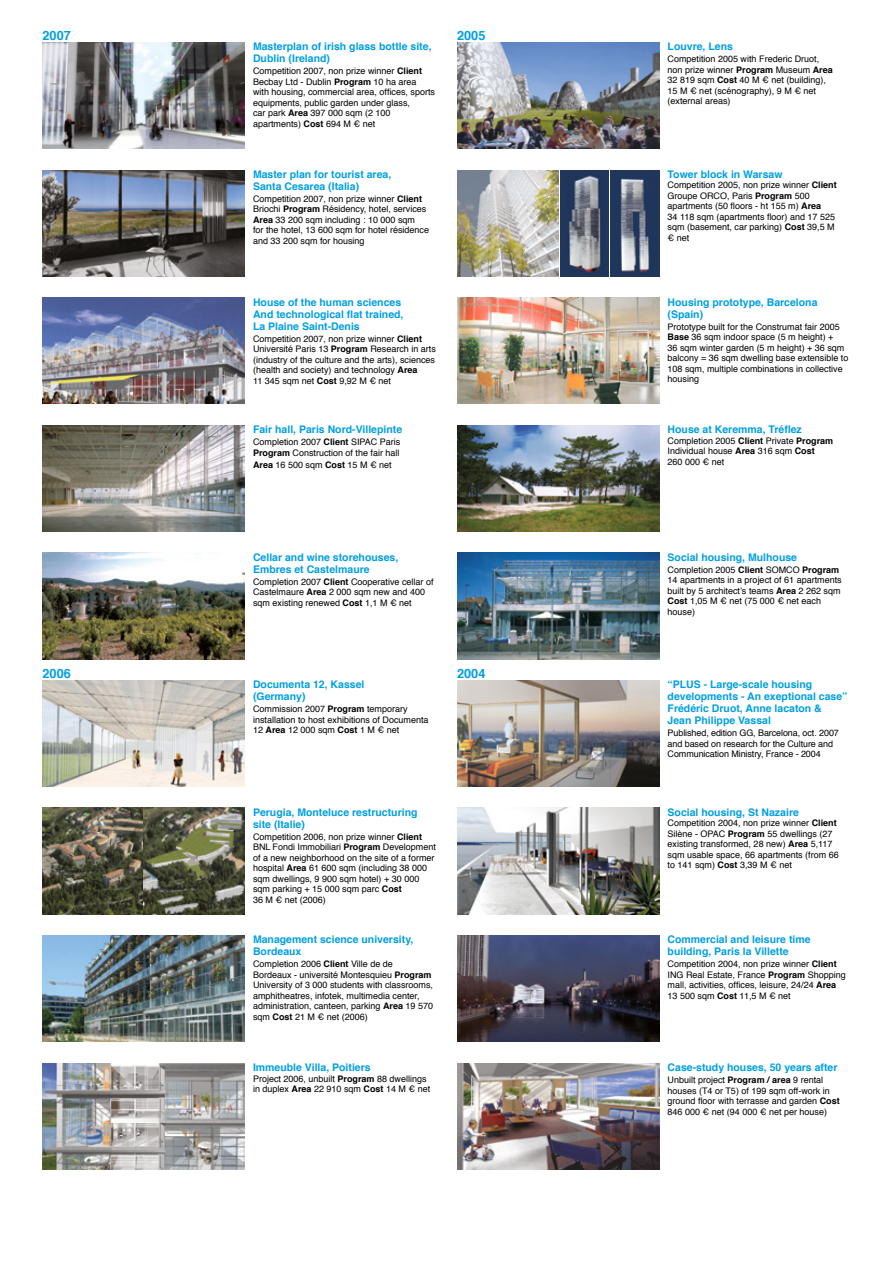
<style>
.page{position:relative;width:893px;height:1263px;background:#fff}
.page>*{position:absolute;margin:0;border:0;box-sizing:border-box;transform-origin:0 0}
.t1{font:700 12.75px "Helvetica";color:#009fe3}
.t2{font:700 10.5px/12px "Helvetica";color:#009fe3}
.t3{font:9px/10.5px "Helvetica";color:#000}
.s1{font-weight:700}
</style>
<div class="page">
<img style="left:43px;top:935px;width:201px;height:107px">
<img style="left:457px;top:808px;width:202px;height:106px">
<img style="left:457px;top:935px;width:202px;height:107px">
<img style="left:457px;top:1063px;width:202px;height:106px">
<img style="left:43px;top:1063px;width:201px;height:106px">
<img style="left:457px;top:43px;width:202px;height:106px">
<img style="left:457px;top:425px;width:202px;height:106px">
<img style="left:457px;top:553px;width:202px;height:106px">
<img style="left:457px;top:680px;width:202px;height:107px">
<img style="left:457px;top:298px;width:202px;height:106px">
<img style="left:457px;top:170px;width:101px;height:106px">
<img style="left:560px;top:170px;width:49px;height:106px">
<img style="left:611px;top:170px;width:48px;height:106px">
<img style="left:43px;top:680px;width:201px;height:107px">
<img style="left:43px;top:808px;width:201px;height:106px">
<img style="left:43px;top:553px;width:201px;height:106px">
<img style="left:43px;top:43px;width:201px;height:106px">
<img style="left:43px;top:170px;width:201px;height:106px">
<img style="left:43px;top:298px;width:201px;height:106px">
<img style="left:43px;top:425px;width:201px;height:106px">
<h1 class="t1" style="left:43px;top:25px;width:30px">2007</h1>
<h1 class="t1" style="left:43px;top:663px;width:30px">2006</h1>
<p class="t2" style="left:253px;top:41px;width:180px">Masterplan of irish glass bottle site,<br>Dublin (Ireland)</p>
<p class="t3" style="left:253px;top:66px;width:184px">Competition 2007, non prize winner <span class="s1">Client </span>Becbay Ltd - Dublin <span class="s1">Program</span> 10 ha area<br>with housing, commercial area, offices, sports equipments, public garden under glass,<br>car park <span class="s1">Area</span> 397 000 sqm (2 100 apartments) <span class="s1">Cost</span> 694 M € net</p>
<p class="t2" style="left:253px;top:168px;width:140px">Master plan for tourist area,<br>Santa Cesarea (Italia)</p>
<p class="t3" style="left:253px;top:194px;width:178px">Competition 2007, non prize winner <span class="s1">Client </span>Briochi <span class="s1">Program</span> Résidency, hotel, services <span class="s1">Area</span> 33 200 sqm including : 10 000 sqm<br>for the hotel, 13 600 sqm for hotel résidence and 33 200 sqm for housing</p>
<p class="t2" style="left:253px;top:296px;width:152px">House of the human sciences<br>And technological flat trained,<br>La Plaine Saint-Denis</p>
<p class="t3" style="left:253px;top:333px;width:184px">Competition 2007, non prize winner <span class="s1">Client </span>Université Paris 13 <span class="s1">Program</span> Research in arts (industry of the culture and the arts), sciences (health and society) and technology <span class="s1">Area<br></span>11 345 sqm net <span class="s1">Cost</span> 9,92 M € net</p>
<p class="t2" style="left:253px;top:424px;width:151px">Fair hall, Paris Nord-Villepinte</p>
<p class="t3" style="left:253px;top:437px;width:149px">Completion 2007 <span class="s1">Client</span> SIPAC Paris<br><span class="s1">Program</span> Construction of the fair hall</p>
<p class="t3" style="left:253px;top:459px;width:140px"><span class="s1">Area</span> 16 500 sqm <span class="s1">Cost</span> 15 M € net</p>
<h1 class="t1" style="left:457px;top:25px;width:30px">2005</h1>
<p class="t2" style="left:253px;top:551px;width:147px">Cellar and wine storehouses,<br>Embres et Castelmaure</p>
<p class="t3" style="left:253px;top:576px;width:182px">Completion 2007 <span class="s1">Client</span> Cooperative cellar of<br>Castelmaure <span class="s1">Area</span> 2 000 sqm new and 400 sqm existing renewed <span class="s1">Cost</span> 1,1 M € net</p>
<p class="t2" style="left:253px;top:679px;width:113px">Documenta 12, Kassel (Germany)</p>
<p class="t3" style="left:253px;top:704px;width:177px">Commission 2007 <span class="s1">Program</span> temporary installation to host exhibitions of Documenta<br>12 <span class="s1">Area</span> 12 000 sqm <span class="s1">Cost</span> 1 M € net</p>
<h1 class="t1" style="left:457px;top:663px;width:30px">2004</h1>
<p class="t2" style="left:253px;top:806px;width:166px">Perugia, Monteluce restructuring site (Italie)</p>
<p class="t3" style="left:253px;top:832px;width:184px">Competition 2006, non prize winner <span class="s1">Client </span>BNL Fondi Immobiliari <span class="s1">Program</span> Development of a new neighborhood on the site of a former hospital <span class="s1">Area</span> 61 600 sqm (including 38 000 sqm dwellings, 9 900 sqm hotel) + 30 000 sqm parking + 15 000 sqm parc <span class="s1">Cost<br></span>36 M € net (2006)</p>
<p class="t2" style="left:253px;top:934px;width:162px">Management science university,<br>Bordeaux</p>
<p class="t3" style="left:253px;top:959px;width:182px">Completion 2006 <span class="s1">Client</span> Ville de de Bordeaux - université Montesquieu <span class="s1">Program </span>University of 3 000 students with classrooms, amphitheatres, infotek, multimedia center, administration, canteen, parking <span class="s1">Area</span> 19 570 sqm <span class="s1">Cost</span> 21 M € net (2006)</p>
<p class="t2" style="left:253px;top:1061px;width:119px">Immeuble Villa, Poitiers</p>
<p class="t3" style="left:253px;top:1073px;width:179px">Project 2006, unbuilt <span class="s1">Program</span> 88 dwellings in duplex <span class="s1">Area</span> 22 910 sqm <span class="s1">Cost</span> 14 M € net</p>
<p class="t2" style="left:668px;top:41px;width:67px">Louvre, Lens</p>
<p class="t3" style="left:668px;top:54px;width:167px">Competition 2005 with Frederic Druot, non prize winner <span class="s1">Program</span> Museum <span class="s1">Area<br></span>32 819 sqm <span class="s1">Cost</span> 40 M € net (building),<br>15 M € net (scénography), 9 M € net (external areas)</p>
<p class="t2" style="left:668px;top:168px;width:116px">Tower block in Warsaw</p>
<p class="t3" style="left:668px;top:180px;width:171px">Competition 2005, non prize winner <span class="s1">Client<br></span>Groupe ORCO, Paris <span class="s1">Program</span> 500 apartments (50 floors - ht 155 m) <span class="s1">Area<br></span>34 118 sqm (apartments floor) and 17 525 sqm (basement, car parking) <span class="s1">Cost</span> 39,5 M € net</p>
<p class="t2" style="left:668px;top:296px;width:151px">Housing prototype, Barcelona (Spain)</p>
<p class="t3" style="left:668px;top:321px;width:182px">Prototype built for the Construmat fair 2005<br><span class="s1">Base</span> 36 sqm indoor space (5 m height) +<br>36 sqm winter garden (5 m height) + 36 sqm balcony = 36 sqm dwelling base extensible to 108 sqm, multiple combinations in collective housing</p>
<p class="t2" style="left:668px;top:424px;width:136px">House at Keremma, Tréflez</p>
<p class="t3" style="left:668px;top:435px;width:167px">Completion 2005 <span class="s1">Client</span> Private <span class="s1">Program<br></span>Individual house <span class="s1">Area</span> 316 sqm <span class="s1">Cost<br></span>260 000 € net</p>
<p class="t2" style="left:668px;top:551px;width:131px">Social housing, Mulhouse</p>
<p class="t3" style="left:668px;top:564px;width:176px">Completion 2005 <span class="s1">Client</span> SOMCO <span class="s1">Program<br></span>14 apartments in a project of 61 apartments built by 5 architect’s teams <span class="s1">Area</span> 2 262 sqm<br><span class="s1">Cost</span> 1,05 M € net (75 000 € net each house)</p>
<p class="t2" style="left:668px;top:679px;width:181px">“PLUS - Large-scale housing developments - An exeptional case”<br>Frédéric Druot, Anne lacaton &amp;<br>Jean Philippe Vassal</p>
<p class="t3" style="left:668px;top:728px;width:173px">Published, edition GG, Barcelona, oct. 2007 and based on research for the Culture and<br>Communication Ministry, France - 2004</p>
<p class="t2" style="left:668px;top:806px;width:133px">Social housing, St Nazaire</p>
<p class="t3" style="left:668px;top:818px;width:173px">Competition 2004, non prize winner <span class="s1">Client </span>Silène - OPAC <span class="s1">Program</span> 55 dwellings (27 existing transformed, 28 new) <span class="s1">Area</span> 5,117 sqm usable space, 66 apartments (from 66 to 141 sqm) <span class="s1">Cost</span> 3,39 M € net</p>
<p class="t2" style="left:668px;top:934px;width:144px">Commercial and leisure time building, Paris la Villette</p>
<p class="t3" style="left:668px;top:959px;width:180px">Competition 2004, non prize winner <span class="s1">Client </span>ING Real Estate, France <span class="s1">Program</span> Shopping mall, activities, offices, leisure, 24/24 <span class="s1">Area </span>13 500 sqm <span class="s1">Cost</span> 11,5 M € net</p>
<p class="t2" style="left:668px;top:1061px;width:171px">Case-study houses, 50 years after</p>
<p class="t3" style="left:668px;top:1075px;width:174px">Unbuilt project <span class="s1">Program / area</span> 9 rental houses (T4 or T5) of 199 sqm off-work in ground floor with terrasse and garden <span class="s1">Cost </span>846 000 € net (94 000 € net per house)</p>
</div>
